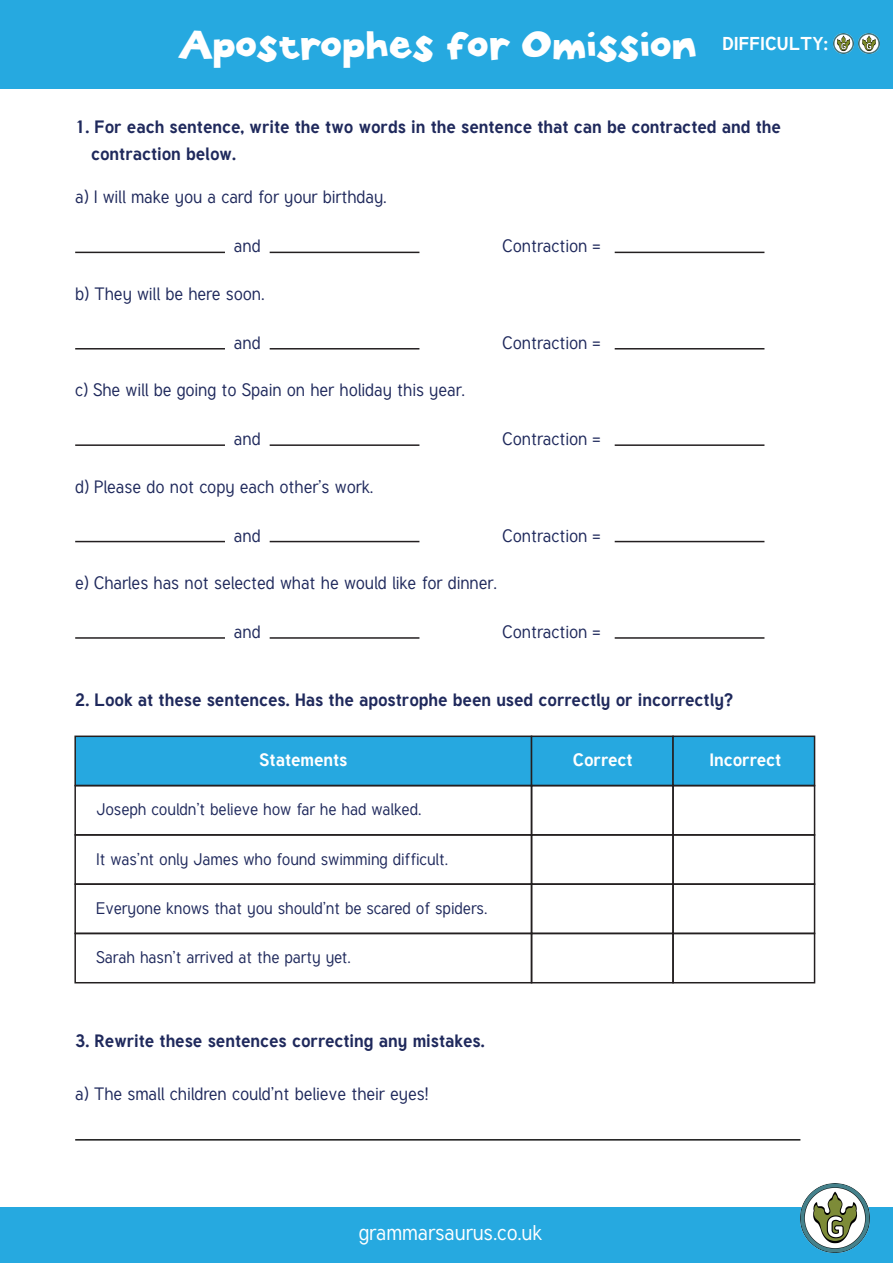
<style>
.page{position:relative;width:893px;height:1263px;background:#fff}
.page>*{position:absolute;margin:0;border:0;box-sizing:border-box;transform-origin:0 0}
.t1{font:40.5px "Stone Hinge";color:#fff}
.t2{font:21px "Tuffy";color:#fff}
.t3{font:17.7px "Tuffy";color:#1f295c}
.t4{font:700 17.7px/27px "Tuffy";color:#1f295c}
.t5{font:700 17.7px "Tuffy";color:#fff}
.t6{font:16.5px "Tuffy";color:#1f295c}
</style>
<div class="page">
<div style="left:0;top:0;width:893px;height:88px;background:#26a9e0"></div>
<div style="left:0;top:1208px;width:893px;height:55px;background:#26a9e0"></div>
<img style="left:800px;top:1183px;width:69px;height:69px">
<img style="left:833px;top:33px;width:21px;height:21px">
<img style="left:858px;top:33px;width:21px;height:21px">
<hr style="left:75px;top:1139px;width:725px;height:1px;background:#000">
<hr style="left:270px;top:252px;width:149px;height:1px;background:#231f20">
<hr style="left:615px;top:252px;width:149px;height:1px;background:#231f20">
<hr style="left:75px;top:252px;width:150px;height:1px;background:#231f20">
<hr style="left:270px;top:348px;width:149px;height:1px;background:#231f20">
<hr style="left:615px;top:348px;width:149px;height:1px;background:#231f20">
<hr style="left:75px;top:348px;width:150px;height:1px;background:#231f20">
<hr style="left:270px;top:444px;width:149px;height:2px;background:#231f20">
<hr style="left:615px;top:444px;width:149px;height:2px;background:#231f20">
<hr style="left:75px;top:444px;width:150px;height:2px;background:#231f20">
<hr style="left:270px;top:541px;width:149px;height:1px;background:#231f20">
<hr style="left:615px;top:541px;width:149px;height:1px;background:#231f20">
<hr style="left:75px;top:541px;width:150px;height:1px;background:#231f20">
<hr style="left:270px;top:637px;width:149px;height:2px;background:#231f20">
<hr style="left:615px;top:637px;width:149px;height:2px;background:#231f20">
<hr style="left:75px;top:637px;width:150px;height:2px;background:#231f20">
<div style="left:74px;top:735px;width:458px;height:51px;background:#26a8e0;border:2px solid #231f20"></div>
<div style="left:531px;top:735px;width:143px;height:51px;background:#26a8e0;border:2px solid #231f20"></div>
<div style="left:672px;top:735px;width:143px;height:51px;background:#26a8e0;border:2px solid #231f20"></div>
<div style="left:74px;top:785px;width:458px;height:51px;border:2px solid #231f20"></div>
<div style="left:531px;top:785px;width:143px;height:51px;border:2px solid #231f20"></div>
<div style="left:672px;top:785px;width:143px;height:51px;border:2px solid #231f20"></div>
<div style="left:531px;top:834px;width:143px;height:51px;border:2px solid #231f20"></div>
<div style="left:672px;top:834px;width:143px;height:51px;border:2px solid #231f20"></div>
<div style="left:531px;top:883px;width:143px;height:51px;border:2px solid #231f20"></div>
<div style="left:672px;top:883px;width:143px;height:51px;border:2px solid #231f20"></div>
<div style="left:531px;top:933px;width:143px;height:50px;border:2px solid #231f20"></div>
<div style="left:672px;top:933px;width:143px;height:50px;border:2px solid #231f20"></div>
<div style="left:74px;top:834px;width:458px;height:51px;border:2px solid #231f20"></div>
<div style="left:74px;top:883px;width:458px;height:51px;border:2px solid #231f20"></div>
<div style="left:74px;top:933px;width:458px;height:50px;border:2px solid #231f20"></div>
<h1 class="t1" style="left:179px;top:17px;width:650px">Apostrophes for Omission <sup>DIFFICULTY:</sup></h1>
<p class="t4" style="left:91px;top:113px;width:691px;text-indent:-16px">1. For each sentence, write the two words in the sentence that can be contracted and the contraction below.</p>
<p class="t3" style="left:75px;top:186px;width:313px">a) I will make you a card for your birthday.</p>
<p class="t3" style="left:234px;top:235px;width:28px">and</p>
<p class="t3" style="left:502px;top:235px;width:100px">Contraction =</p>
<p class="t3" style="left:75px;top:283px;width:191px">b) They will be here soon.</p>
<p class="t3" style="left:234px;top:332px;width:28px">and</p>
<p class="t3" style="left:502px;top:332px;width:100px">Contraction =</p>
<p class="t3" style="left:75px;top:379px;width:391px">c) She will be going to Spain on her holiday this year.</p>
<p class="t3" style="left:234px;top:428px;width:28px">and</p>
<p class="t3" style="left:502px;top:428px;width:100px">Contraction =</p>
<p class="t3" style="left:75px;top:475px;width:300px">d) Please do not copy each other’s work.</p>
<p class="t3" style="left:234px;top:524px;width:28px">and</p>
<p class="t3" style="left:502px;top:524px;width:100px">Contraction =</p>
<p class="t3" style="left:75px;top:572px;width:423px">e) Charles has not selected what he would like for dinner.</p>
<p class="t3" style="left:234px;top:621px;width:28px">and</p>
<p class="t3" style="left:502px;top:621px;width:100px">Contraction =</p>
<p class="t4" style="left:75px;top:686px;width:659px">2. Look at these sentences. Has the apostrophe been used correctly or incorrectly?</p>
<p class="t5" style="left:259px;top:748px;width:90px">Statements</p>
<p class="t5" style="left:573px;top:748px;width:61px">Correct</p>
<p class="t5" style="left:709px;top:748px;width:73px">Incorrect</p>
<p class="t6" style="left:96px;top:799px;width:327px">Joseph couldn’t believe how far he had walked.</p>
<p class="t6" style="left:96px;top:849px;width:353px">It was’nt only James who found swimming difficult.</p>
<p class="t6" style="left:96px;top:898px;width:392px">Everyone knows that you should’nt be scared of spiders.</p>
<p class="t6" style="left:96px;top:947px;width:256px">Sarah hasn’t arrived at the party yet.</p>
<p class="t4" style="left:75px;top:1027px;width:411px">3. Rewrite these sentences correcting any mistakes.</p>
<p class="t3" style="left:75px;top:1083px;width:355px">a) The small children could’nt believe their eyes!</p>
<p class="t2" style="left:359px;top:1219px;width:185px">grammarsaurus.co.uk</p>
</div>
